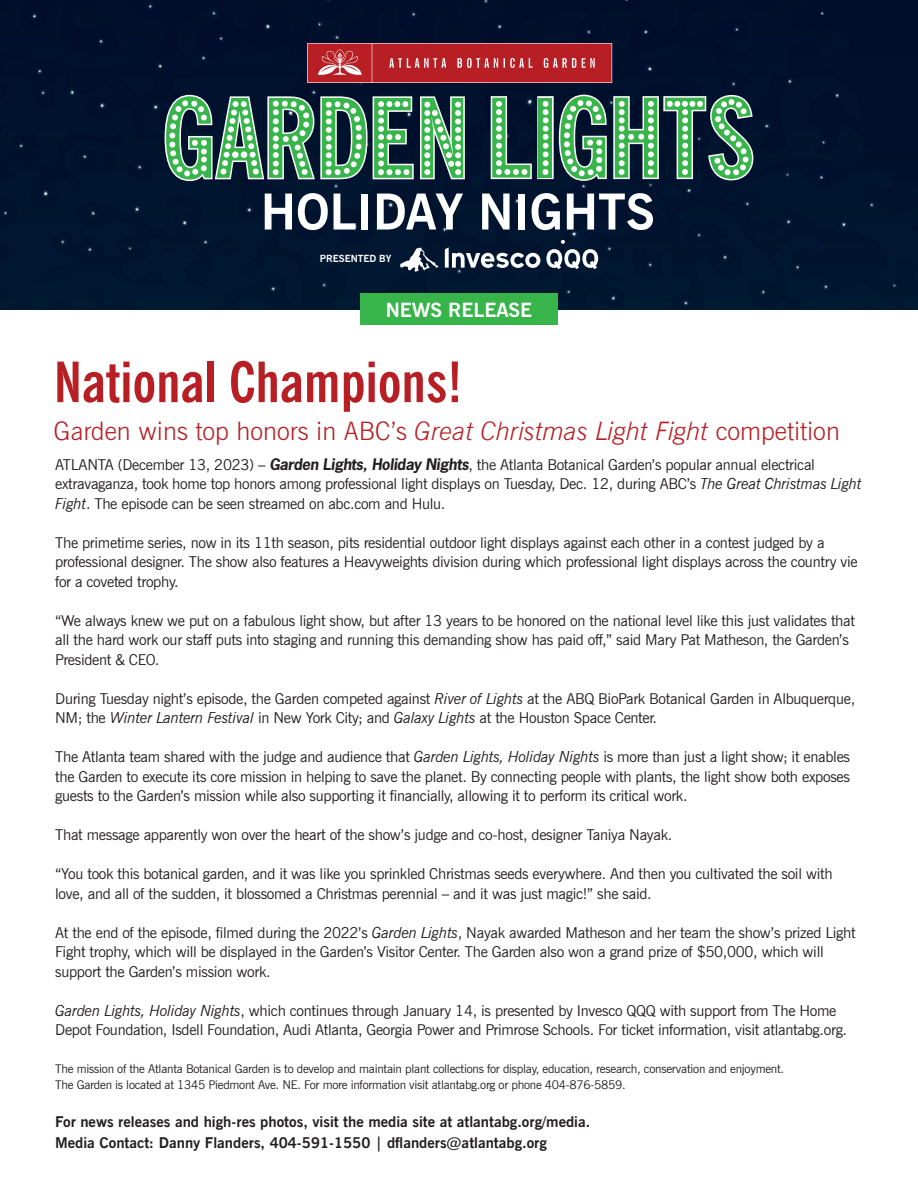
<style>
.page{position:relative;width:918px;height:1188px;background:#fff}
.page>*{position:absolute;margin:0;border:0;box-sizing:border-box;transform-origin:0 0}
.t1{font:700 condensed 55.5px "News Gothic BT";color:#b71f24}
.t2{font:300 25.5px "News Gothic BT";color:#b71f24}
.t3{font:700 19.95px "News Gothic BT";color:#fff}
.t4{font:15px/19.5px "News Gothic BT";letter-spacing:-.02em;color:#231f20}
.t5{font:700 15px "News Gothic BT";color:#231f20}
.t6{font:12px/16.5px "News Gothic BT";letter-spacing:-.02em;color:#231f20}
.t7{font:700 10.05px "News Gothic BT";color:#fff}
.s1{font-style:italic}
.s2{font-family:"News Gothic Std";font-weight:700;font-style:italic}
</style>
<div class="page">
<div style="left:0;top:0;width:918px;height:309px;background:#00132e"></div>
<div style="left:360px;top:294px;width:198px;height:31px;background:#37b44a"></div>
<svg style="left:307px;top:43px;width:305px;height:40px"></svg>
<svg style="left:265px;top:194px;width:27px;height:36px"></svg>
<svg style="left:298px;top:193px;width:30px;height:37px"></svg>
<svg style="left:334px;top:194px;width:22px;height:36px"></svg>
<div style="left:361px;top:194px;width:7px;height:36px;background:#fff"></div>
<svg style="left:377px;top:194px;width:86px;height:36px"></svg>
<svg style="left:482px;top:194px;width:28px;height:36px"></svg>
<div style="left:518px;top:194px;width:7px;height:36px;background:#fff"></div>
<svg style="left:532px;top:193px;width:28px;height:37px"></svg>
<svg style="left:567px;top:193px;width:86px;height:37px"></svg>
<div style="left:537px;top:96px;width:17px;height:83px;border:3px solid #fff"></div>
<div style="left:539px;top:98px;width:13px;height:80px;background:#37b44a"></div>
<svg style="left:542px;top:101px;width:7px;height:74px"></svg>
<svg style="left:489px;top:95px;width:44px;height:86px"></svg>
<svg style="left:557px;top:93px;width:198px;height:89px"></svg>
<svg style="left:163px;top:90px;width:303px;height:93px"></svg>
<svg style="left:400px;top:248px;width:39px;height:24px"></svg>
<svg style="left:445px;top:247px;width:95px;height:21px"></svg>
<svg style="left:546px;top:240px;width:52px;height:29px"></svg>
<p class="t7" style="left:320px;top:252px;width:73px">PRESENTED BY</p>
<p class="t3" style="left:386px;top:298px;width:148px">NEWS RELEASE</p>
<p class="t1" style="left:54px;top:348px;width:409px">National Champions!</p>
<p class="t2" style="left:54px;top:415px;width:788px">Garden wins top honors in ABC’s <span class="s1">Great Christmas Light Fight</span> competition</p>
<p class="t4" style="left:55px;top:455px;width:808px">ATLANTA (December 13, 2023) – <span class="s2">Garden Lights, Holiday Nights</span>, the Atlanta Botanical Garden’s popular annual electrical extravaganza, took home top honors among professional light displays on Tuesday, Dec. 12, during ABC’s <span class="s1">The Great Christmas Light<br>Fight</span>. The episode can be seen streamed on abc.com and Hulu.</p>
<p class="t4" style="left:55px;top:533px;width:804px">The primetime series, now in its 11th season, pits residential outdoor light displays against each other in a contest judged by a professional designer. The show also features a Heavyweights division during which professional light displays across the country vie for a coveted trophy.</p>
<p class="t4" style="left:55px;top:611px;width:801px">“We always knew we put on a fabulous light show, but after 13 years to be honored on the national level like this just validates that all the hard work our staff puts into staging and running this demanding show has paid off,” said Mary Pat Matheson, the Garden’s<br>President &amp; CEO.</p>
<p class="t4" style="left:55px;top:689px;width:802px">During Tuesday night’s episode, the Garden competed against <span class="s1">River of Lights</span> at the ABQ BioPark Botanical Garden in Albuquerque,<br>NM; the <span class="s1">Winter Lantern Festival</span> in New York City; and <span class="s1">Galaxy Lights</span> at the Houston Space Center.</p>
<p class="t4" style="left:55px;top:747px;width:796px;text-align:justify">The Atlanta team shared with the judge and audience that <span class="s1">Garden Lights, Holiday Nights</span> is more than just a light show; it enables the Garden to execute its core mission in helping to save the planet. By connecting people with plants, the light show both exposes guests to the Garden’s mission while also supporting it financially, allowing it to perform its critical work.</p>
<p class="t4" style="left:55px;top:825px;width:619px">That message apparently won over the heart of the show’s judge and co-host, designer Taniya Nayak.</p>
<p class="t4" style="left:55px;top:864px;width:779px">“You took this botanical garden, and it was like you sprinkled Christmas seeds everywhere. And then you cultivated the soil with love, and all of the sudden, it blossomed a Christmas perennial – and it was just magic!” she said.</p>
<p class="t4" style="left:55px;top:923px;width:802px">At the end of the episode, filmed during the 2022’s <span class="s1">Garden Lights</span>, Nayak awarded Matheson and her team the show’s prized Light<br>Fight trophy, which will be displayed in the Garden’s Visitor Center. The Garden also won a grand prize of $50,000, which will support the Garden’s mission work.</p>
<p class="t4" style="left:55px;top:1001px;width:794px"><span class="s1">Garden Lights, Holiday Nights</span>, which continues through January 14, is presented by Invesco QQQ with support from The Home<br>Depot Foundation, Isdell Foundation, Audi Atlanta, Georgia Power and Primrose Schools. For ticket information, visit atlantabg.org.</p>
<p class="t6" style="left:55px;top:1060px;width:731px">The mission of the Atlanta Botanical Garden is to develop and maintain plant collections for display, education, research, conservation and enjoyment.<br>The Garden is located at 1345 Piedmont Ave. NE. For more information visit atlantabg.org or phone 404-876-5859.</p>
<p class="t5" style="left:55px;top:1112px;width:537px">For news releases and high-res photos, visit the media site at atlantabg.org/media.</p>
<p class="t5" style="left:55px;top:1133px;width:493px">Media Contact: Danny Flanders, 404-591-1550 | dflanders@atlantabg.org</p>
</div>
